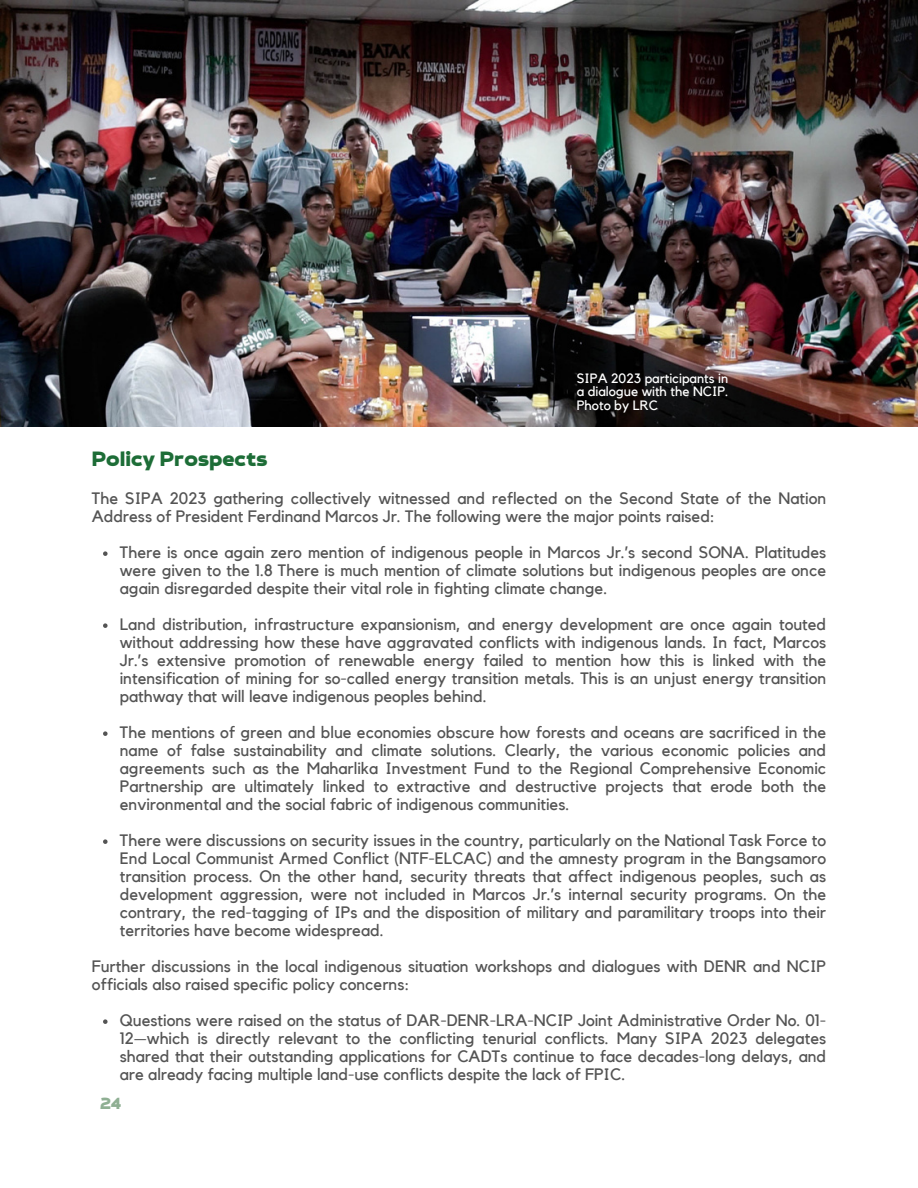
<style>
.page{position:relative;width:918px;height:1188px;background:#fff}
.page>*{position:absolute;margin:0;border:0;box-sizing:border-box;transform-origin:0 0}
.t1{font:900 21px "Brinnan";color:#1d6d37}
.t2{font:16.5px/18px "Kollektif";color:#545454;text-align:justify}
.t3{font:900 16.5px "Brinnan";color:#8faf93}
.t4{font:13.5px/13.5px "Kollektif";color:#fff;text-align:justify}
</style>
<div class="page">
<svg style="left:103px;top:551px;width:5px;height:5px"></svg>
<svg style="left:103px;top:623px;width:5px;height:5px"></svg>
<svg style="left:103px;top:731px;width:5px;height:5px"></svg>
<svg style="left:103px;top:839px;width:5px;height:5px"></svg>
<svg style="left:103px;top:1019px;width:5px;height:5px"></svg>
<img style="left:1px;top:0;width:917px;height:426px">
<p class="t4" style="left:577px;top:372px;width:153px">SIPA 2023 participants in a dialogue with the NCIP.<br>Photo by LRC</p>
<p class="t1" style="left:92px;top:447px;width:177px">Policy Prospects</p>
<p class="t2" style="left:92px;top:490px;width:736px">The SIPA 2023 gathering collectively witnessed and reflected on the Second State of the Nation<br>Address of President Ferdinand Marcos Jr. The following were the major points raised:</p>
<p class="t2" style="left:120px;top:544px;width:708px">There is once again zero mention of indigenous people in Marcos Jr.’s second SONA. Platitudes were given to the 1.8 There is much mention of climate solutions but indigenous peoples are once again disregarded despite their vital role in fighting climate change.</p>
<p class="t2" style="left:120px;top:616px;width:708px">Land distribution, infrastructure expansionism, and energy development are once again touted without addressing how these have aggravated conflicts with indigenous lands. In fact, Marcos Jr.’s extensive promotion of renewable energy failed to mention how this is linked with the intensification of mining for so-called energy transition metals. This is an unjust energy transition pathway that will leave indigenous peoples behind.</p>
<p class="t2" style="left:120px;top:724px;width:708px">The mentions of green and blue economies obscure how forests and oceans are sacrificed in the name of false sustainability and climate solutions. Clearly, the various economic policies and agreements such as the Maharlika Investment Fund to the Regional Comprehensive Economic Partnership are ultimately linked to extractive and destructive projects that erode both the environmental and the social fabric of indigenous communities.</p>
<p class="t2" style="left:120px;top:832px;width:708px">There were discussions on security issues in the country, particularly on the National Task Force to End Local Communist Armed Conflict (NTF-ELCAC) and the amnesty program in the Bangsamoro transition process. On the other hand, security threats that affect indigenous peoples, such as development aggression, were not included in Marcos Jr.’s internal security programs. On the contrary, the red-tagging of IPs and the disposition of military and paramilitary troops into their territories have become widespread.</p>
<p class="t2" style="left:92px;top:958px;width:736px">Further discussions in the local indigenous situation workshops and dialogues with DENR and NCIP officials also raised specific policy concerns:</p>
<p class="t2" style="left:120px;top:1012px;width:708px">Questions were raised on the status of DAR-DENR-LRA-NCIP Joint Administrative Order No. 01- 12—which is directly relevant to the conflicting tenurial conflicts. Many SIPA 2023 delegates shared that their outstanding applications for CADTs continue to face decades-long delays, and are already facing multiple land-use conflicts despite the lack of FPIC.</p>
<p class="t3" style="left:100px;top:1095px;width:23px">24</p>
</div>
